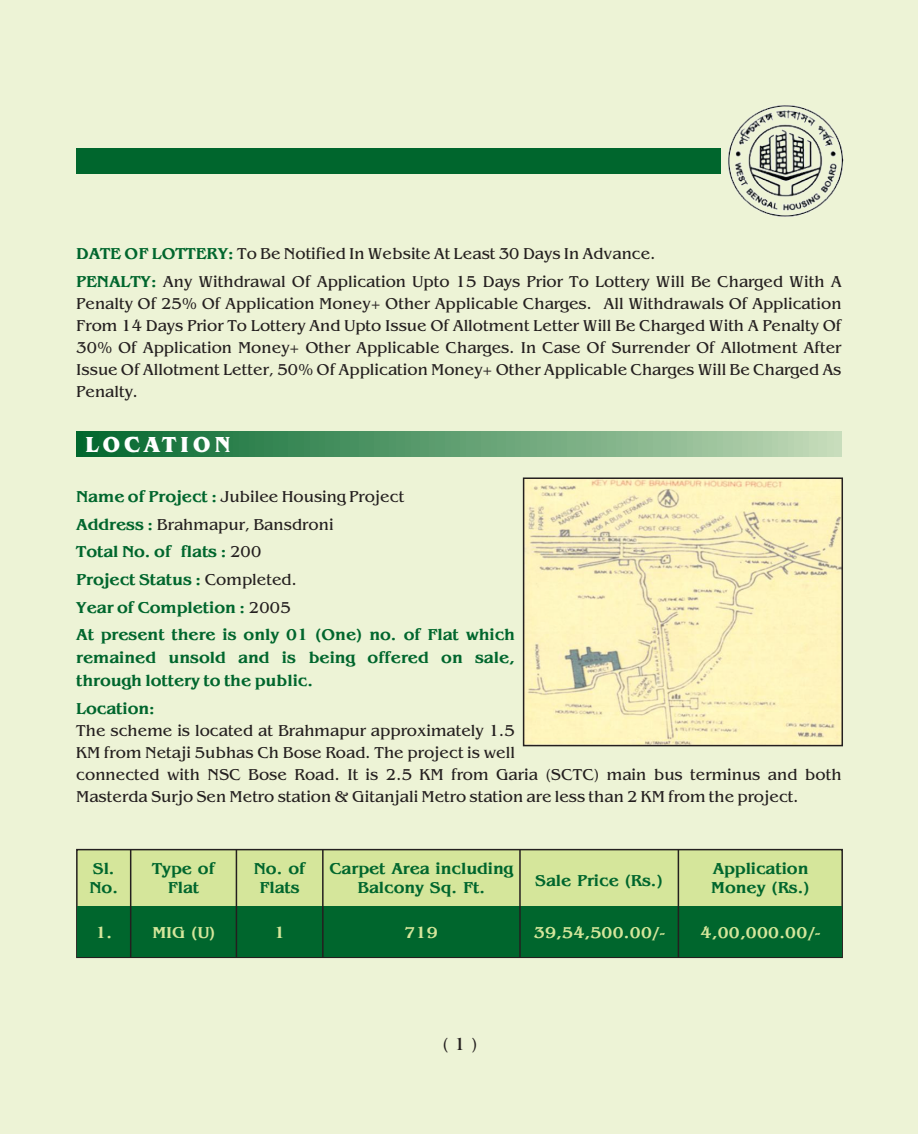
<style>
.page{position:relative;width:918px;height:1134px;background:#edf3d6}
.page>*{position:absolute;margin:0;border:0;box-sizing:border-box;transform-origin:0 0}
.t1{font:700 22.5px "Benguiat IT Cby BT";letter-spacing:.18em;color:#fff}
.t2{font:18px "Benguiat";color:#241f1f}
.t3{font:16.5px/22px "Benguiat";color:#241f1f}
.t4{font:700 16.5px/27.6px "Benguiat";color:#00662d}
.t5{font:700 16.5px "Benguiat";color:#d5e69b}
.s1{font-weight:700;color:#00662d}
.s2{font-weight:400;color:#241f1f}
</style>
<div class="page">
<div style="left:77px;top:431px;width:765px;height:25px;background:linear-gradient(to right,#03672f,#c1d9b6)"></div>
<div style="left:76px;top:148px;width:645px;height:26px;background:#00662d"></div>
<img style="left:728px;top:105px;width:115px;height:112px">
<img style="left:526px;top:480px;width:314px;height:263px">
<div style="left:523px;top:477px;width:320px;height:269px;border:2px solid #241f1f"></div>
<div style="left:76px;top:849px;width:767px;height:109px;background:#d5e69b;border:1px solid #241f1f"></div>
<div style="left:77px;top:907px;width:765px;height:50px;background:#00662d"></div>
<hr style="left:322px;top:850px;width:2px;height:107px;background:#241f1f">
<hr style="left:519px;top:850px;width:2px;height:107px;background:#241f1f">
<hr style="left:678px;top:850px;width:1px;height:107px;background:#241f1f">
<hr style="left:236px;top:850px;width:1px;height:107px;background:#241f1f">
<hr style="left:130px;top:850px;width:1px;height:107px;background:#241f1f">
<p class="t3" style="left:76px;top:241px;width:767px;line-height:27.6px"><span class="s1">DATE OF LOTTERY:</span> To Be Notified In Website At Least 30 Days In Advance.<br><span class="s1">PENALTY:</span> Any Withdrawal Of Application Upto 15 Days Prior To Lottery Will Be Charged With A</p>
<p class="t3" style="left:76px;top:294px;width:767px;text-align:justify">Penalty Of 25% Of Application Money+ Other Applicable Charges. All Withdrawals Of Application From 14 Days Prior To Lottery And Upto Issue Of Allotment Letter Will Be Charged With A Penalty Of 30% Of Application Money+ Other Applicable Charges. In Case Of Surrender Of Allotment After Issue Of Allotment Letter, 50% Of Application Money+ Other Applicable Charges Will Be Charged As Penalty.</p>
<h1 class="t1" style="left:85px;top:434px;width:147px">LOCATION</h1>
<p class="t4" style="left:76px;top:484px;width:440px">Name of Project : <span class="s2">Jubilee Housing Project<br></span>Address : <span class="s2">Brahmapur, Bansdroni<br></span>Total No. of flats : <span class="s2">200<br></span>Project Status : <span class="s2">Completed.<br></span>Year of Completion : <span class="s2">2005<br></span>At present there is only 01 (One) no. of Flat which</p>
<p class="t4" style="left:76px;top:648px;width:440px;line-height:23.1px">remained unsold and is being offered on sale, through lottery to the public.</p>
<p class="t4" style="left:76px;top:696px;width:80px">Location:</p>
<p class="t3" style="left:76px;top:721px;width:767px">The scheme is located at Brahmapur approximately 1.5<br>KM from Netaji 5ubhas Ch Bose Road. The project is well<br>connected with NSC Bose Road. It is 2½.5 KM from Garia (SCTC) main bus terminus and both Masterda Surjo Sen Metro station &amp; Gitanjali Metro station are less than 2 KM from the project.</p>
<p class="t4" style="left:89px;top:861px;width:30px;line-height:18.5px">Sl.<br>No.</p>
<p class="t4" style="left:152px;top:861px;width:64px;line-height:18.5px;text-align:center">Type of<br>Flat</p>
<p class="t4" style="left:254px;top:861px;width:53px;line-height:18.5px;text-align:center">No. of<br>Flats</p>
<p class="t4" style="left:329px;top:861px;width:185px;line-height:18.5px;text-align:center">Carpet Area including<br>Balcony Sq. Ft.</p>
<p class="t4" style="left:535px;top:868px;width:129px">Sale Price (Rs.)</p>
<p class="t4" style="left:711px;top:861px;width:100px;line-height:18.5px">Application<br>Money (Rs.)</p>
<p class="t5" style="left:95px;top:926px;width:19px">1.</p>
<p class="t5" style="left:152px;top:926px;width:64px">MIG (U)</p>
<p class="t5" style="left:274px;top:926px;width:13px">1</p>
<p class="t5" style="left:404px;top:926px;width:35px">719</p>
<p class="t5" style="left:534px;top:926px;width:132px">39,54,500.00/-</p>
<p class="t5" style="left:701px;top:926px;width:121px">4,00,000.00/-</p>
<p class="t2" style="left:442px;top:1037px;width:37px">( 1 )</p>
</div>
